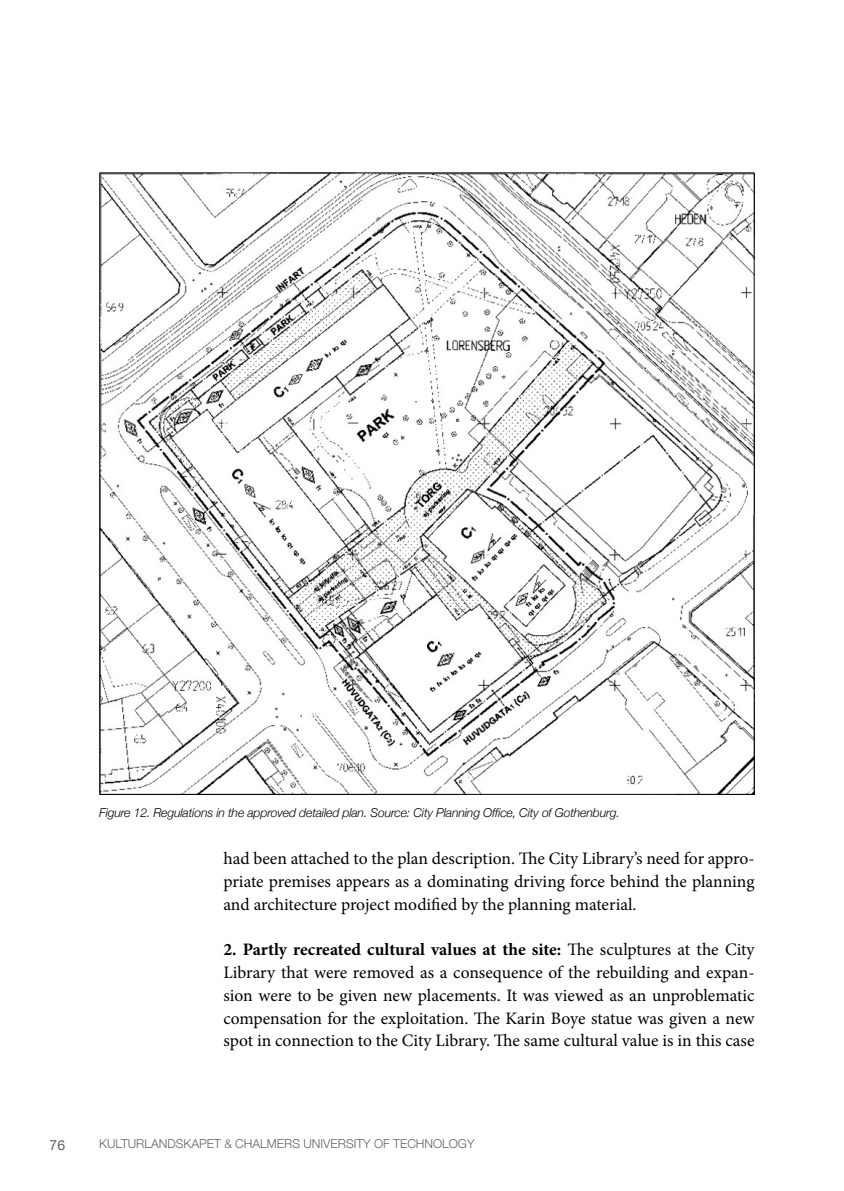
<style>
.page{position:relative;width:844px;height:1191px;background:#fff}
.page>*{position:absolute;margin:0;border:0;box-sizing:border-box;transform-origin:0 0}
.t1{font:17.5px/22.8px "Minion Pro";color:#000;text-align:justify}
.t2{font:14px "Helvetica Neue";color:#646363}
.t3{font:italic 300 12.25px "Helvetica Neue";letter-spacing:-.015em;color:#000}
.t4{font:300 12.25px "Helvetica Neue";color:#646363}
.s1{font-weight:700}
</style>
<div class="page">
<img style="left:101px;top:174px;width:651px;height:619px">
<p class="t3" style="left:99px;top:802px;width:522px">Figure 12. Regulations in the approved detailed plan. Source: City Planning Office, City of Gothenburg.</p>
<p class="t1" style="left:223px;top:847px;width:532px">had been attached to the plan description. The City Library’s need for appro&shy;priate premises appears as a dominating driving force behind the planning and architecture project modified by the planning material.</p>
<p class="t1" style="left:223px;top:938px;width:532px"><span class="s1">2. Partly recreated cultural values at the site:</span> The sculptures at the City Library that were removed as a consequence of the rebuilding and expan&shy;sion were to be given new placements. It was viewed as an unproblematic compensation for the exploitation. The Karin Boye statue was given a new spot in connection to the City Library. The same cultural value is in this case</p>
<p class="t2" style="left:50px;top:1134px;width:17px">76</p>
<p class="t4" style="left:99px;top:1134px;width:376px">KULTURLANDSKAPET &amp; CHALMERS UNIVERSITY OF TECHNOLOGY</p>
</div>
